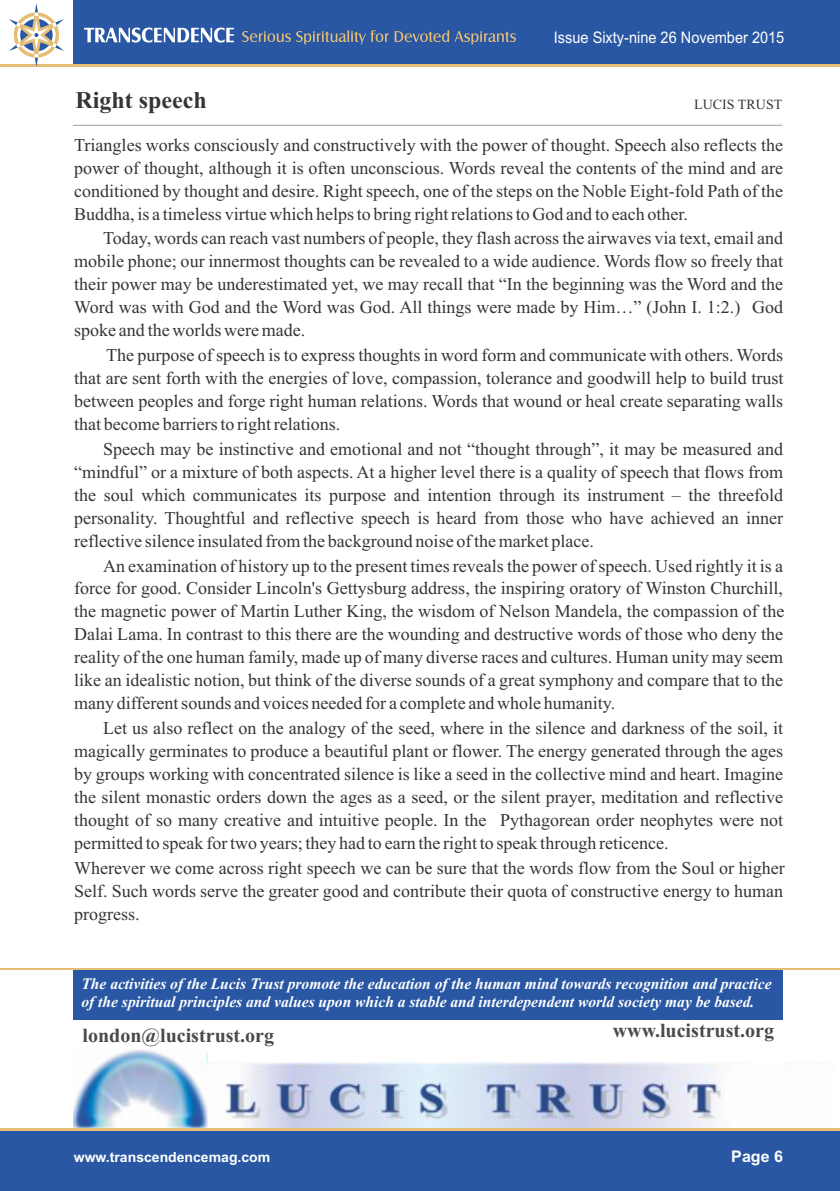
<style>
.page{position:relative;width:840px;height:1191px;background:#fff}
.page>*{position:absolute;margin:0;border:0;box-sizing:border-box;transform-origin:0 0}
.t1{font:700 24px "Times New Roman";color:#383336}
.t2{font:700 20px "Times New Roman";color:#4a4a4d}
.t3{font:18px/23px "Times New Roman";color:#383336;text-align:justify}
.t4{font:italic 700 16px/17.8px "Times New Roman";color:#fff}
.t5{font:16px "Arial";color:#fff;scale:.91 1}
.t6{font:700 16px "Arial";color:#fff}
.t7{font:700 14px "Arial";color:#fff}
.t8{font:14px "Times New Roman";color:#383336}
</style>
<div class="page">
<img style="left:73px;top:1050px;width:754px;height:78px">
<div style="left:73px;top:969px;width:709px;height:50px;background:#2957a3"></div>
<div style="left:74px;top:0;width:765px;height:67px;background:#2957a3"></div>
<hr style="left:0;top:64px;width:839px;height:3px;background:#e6bd75">
<svg style="left:9px;top:3px;width:55px;height:64px"></svg>
<hr style="left:0;top:968px;width:839px;height:1px;background:#e6bd75">
<div style="left:0;top:1128px;width:839px;height:63px;background:#2957a3"></div>
<hr style="left:0;top:1128px;width:839px;height:3px;background:#e6bd75">
<svg style="left:84px;top:28px;width:150px;height:15px"></svg>
<svg style="left:242px;top:30px;width:273px;height:14px"></svg>
<hr style="left:73px;top:125px;width:708px;height:1px;background:#a8abad">
<p class="t5" style="left:553px;top:31px;width:255px">Issue Sixty-nine 26 November 2015</p>
<h1 class="t1" style="left:75px;top:92px;width:133px">Right speech</h1>
<p class="t8" style="left:693px;top:100px;width:90px">LUCIS TRUST</p>
<p class="t3" style="left:74px;top:135px;width:710px">Triangles works consciously and constructively with the power of thought. Speech also reflects the power of thought, although it is often unconscious. Words reveal the contents of the mind and are conditioned by thought and desire. Right speech, one of the steps on the Noble Eight-fold Path of the Buddha, is a timeless virtue which helps to bring right relations to God and to each other.</p>
<p class="t3" style="left:74px;top:229px;width:710px;text-indent:29px">Today, words can reach vast numbers of people, they flash across the airwaves via text, email and mobile phone; our innermost thoughts can be revealed to a wide audience. Words flow so freely that their power may be underestimated yet, we may recall that “In the beginning was the Word and the Word was with God and the Word was God. All things were made by Him…” (John I. 1:2.) God spoke and the worlds were made.</p>
<p class="t3" style="left:74px;top:345px;width:710px;text-indent:32px">The purpose of speech is to express thoughts in word form and communicate with others. Words that are sent forth with the energies of love, compassion, tolerance and goodwill help to build trust between peoples and forge right human relations. Words that wound or heal create separating walls that become barriers to right relations.</p>
<p class="t3" style="left:74px;top:439px;width:710px;text-indent:29px">Speech may be instinctive and emotional and not “thought through”, it may be measured and “mindful” or a mixture of both aspects. At a higher level there is a quality of speech that flows from the soul which communicates its purpose and intention through its instrument – the threefold personality. Thoughtful and reflective speech is heard from those who have achieved an inner reflective silence insulated from the background noise of the market place.</p>
<p class="t3" style="left:74px;top:556px;width:711px;text-indent:29px">An examination of history up to the present times reveals the power of speech. Used rightly it is a force for good. Consider Lincoln's Gettysburg address, the inspiring oratory of Winston Churchill, the magnetic power of Martin Luther King, the wisdom of Nelson Mandela, the compassion of the Dalai Lama. In contrast to this there are the wounding and destructive words of those who deny the reality of the one human family, made up of many diverse races and cultures. Human unity may seem like an idealistic notion, but think of the diverse sounds of a great symphony and compare that to the many different sounds and voices needed for a complete and whole humanity.</p>
<p class="t3" style="left:74px;top:718px;width:710px;text-indent:29px">Let us also reflect on the analogy of the seed, where in the silence and darkness of the soil, it magically germinates to produce a beautiful plant or flower. The energy generated through the ages by groups working with concentrated silence is like a seed in the collective mind and heart. Imagine the silent monastic orders down the ages as a seed, or the silent prayer, meditation and reflective thought of so many creative and intuitive people. In the Pythagorean order neophytes were not permitted to speak for two years; they had to earn the right to speak through reticence.</p>
<p class="t3" style="left:74px;top:858px;width:711px">Wherever we come across right speech we can be sure that the words flow from the Soul or higher Self. Such words serve the greater good and contribute their quota of constructive energy to human progress.</p>
<p class="t4" style="left:81px;top:976px;width:691px">The activities of the Lucis Trust promote the education of the human mind towards recognition and practice of the spiritual principles and values upon which a stable and interdependent world society may be based.</p>
<p class="t2" style="left:82px;top:1028px;width:193px">london@lucistrust.org</p>
<p class="t2" style="left:612px;top:1023px;width:163px">www.lucistrust.org</p>
<p class="t7" style="left:74px;top:1152px;width:198px">www.transcendencemag.com</p>
<p class="t6" style="left:731px;top:1150px;width:53px">Page 6</p>
</div>
